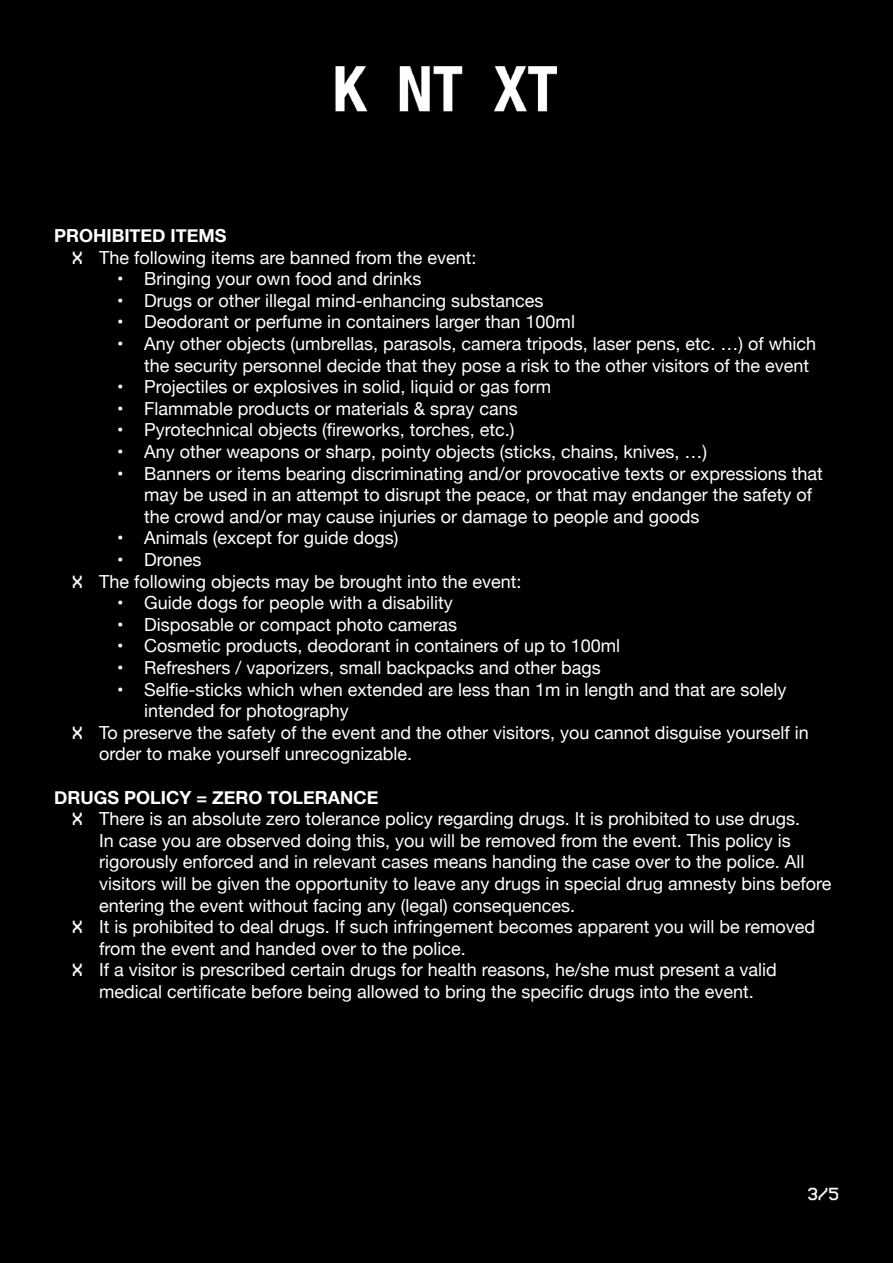
<style>
.page{position:relative;width:893px;height:1263px;background:#000}
.page>*{position:absolute;margin:0;border:0;box-sizing:border-box;transform-origin:0 0}
.t1{font:18px/21.6px "Helvetica Neue";color:#fff}
.t2{font:700 18px "Helvetica Neue";color:#fff}
.t3{font:18px "VCROSD Mono";color:#fff}
.s1{font-weight:700}
.s2{font-family:"VCRKNTXT"}
</style>
<div class="page">
<img style="left:335px;top:66px;width:222px;height:46px">
<p class="t1" style="left:72px;top:226px;width:406px;text-indent:-18px"><span class="s1">PROHIBITED ITEMS<br></span><span class="s2">X</span> The following items are banned from the event:</p>
<p class="t1" style="left:117px;top:269px;width:306px">• Bringing your own food and drinks</p>
<p class="t1" style="left:117px;top:291px;width:428px">• Drugs or other illegal mind-enhancing substances</p>
<p class="t1" style="left:117px;top:312px;width:459px">• Deodorant or perfume in containers larger than 100ml</p>
<p class="t1" style="left:144px;top:334px;width:674px;text-indent:-27px">• Any other objects (umbrellas, parasols, camera tripods, laser pens, etc. …) of which the security personnel decide that they pose a risk to the other visitors of the event</p>
<p class="t1" style="left:117px;top:377px;width:436px">• Projectiles or explosives in solid, liquid or gas form</p>
<p class="t1" style="left:117px;top:399px;width:402px">• Flammable products or materials &amp; spray cans</p>
<p class="t1" style="left:117px;top:420px;width:399px">• Pyrotechnical objects (fireworks, torches, etc.)</p>
<p class="t1" style="left:117px;top:442px;width:592px">• Any other weapons or sharp, pointy objects (sticks, chains, knives, …)</p>
<p class="t1" style="left:144px;top:463px;width:680px;text-indent:-27px">• Banners or items bearing discriminating and/or provocative texts or expressions that may be used in an attempt to disrupt the peace, or that may endanger the safety of the crowd and/or may cause injuries or damage to people and goods</p>
<p class="t1" style="left:117px;top:528px;width:283px">• Animals (except for guide dogs)</p>
<p class="t1" style="left:72px;top:550px;width:451px;text-indent:45px">• Drones<br><span class="s2">X</span> The following objects may be brought into the event:</p>
<p class="t1" style="left:117px;top:593px;width:337px">• Guide dogs for people with a disability</p>
<p class="t1" style="left:117px;top:615px;width:342px">• Disposable or compact photo cameras</p>
<p class="t1" style="left:117px;top:636px;width:505px">• Cosmetic products, deodorant in containers of up to 100ml</p>
<p class="t1" style="left:117px;top:658px;width:485px">• Refreshers / vaporizers, small backpacks and other bags</p>
<p class="t1" style="left:117px;top:679px;width:671px">• Selfie-sticks which when extended are less than 1m in length and that are solely</p>
<p class="t1" style="left:144px;top:701px;width:206px">intended for photography</p>
<p class="t1" style="left:72px;top:723px;width:738px"><span class="s2">X</span> To preserve the safety of the event and the other visitors, you cannot disguise yourself in</p>
<p class="t1" style="left:99px;top:744px;width:315px">order to make yourself unrecognizable.</p>
<p class="t2" style="left:54px;top:783px;width:326px">DRUGS POLICY = ZERO TOLERANCE</p>
<p class="t1" style="left:72px;top:809px;width:730px"><span class="s2">X</span> There is an absolute zero tolerance policy regarding drugs. It is prohibited to use drugs.</p>
<p class="t1" style="left:99px;top:831px;width:693px">In case you are observed doing this, you will be removed from the event. This policy is</p>
<p class="t1" style="left:99px;top:852px;width:707px">rigorously enforced and in relevant cases means handing the case over to the police. All</p>
<p class="t1" style="left:99px;top:874px;width:734px">visitors will be given the opportunity to leave any drugs in special drug amnesty bins before</p>
<p class="t1" style="left:99px;top:895px;width:478px">entering the event without facing any (legal) consequences.</p>
<p class="t1" style="left:72px;top:917px;width:745px"><span class="s2">X</span> It is prohibited to deal drugs. If such infringement becomes apparent you will be removed</p>
<p class="t1" style="left:99px;top:939px;width:368px">from the event and handed over to the police.</p>
<p class="t1" style="left:72px;top:960px;width:706px"><span class="s2">X</span> If a visitor is prescribed certain drugs for health reasons, he/she must present a valid</p>
<p class="t1" style="left:99px;top:982px;width:656px">medical certificate before being allowed to bring the specific drugs into the event.</p>
<p class="t3" style="left:807px;top:1185px;width:33px">3/5</p>
</div>
